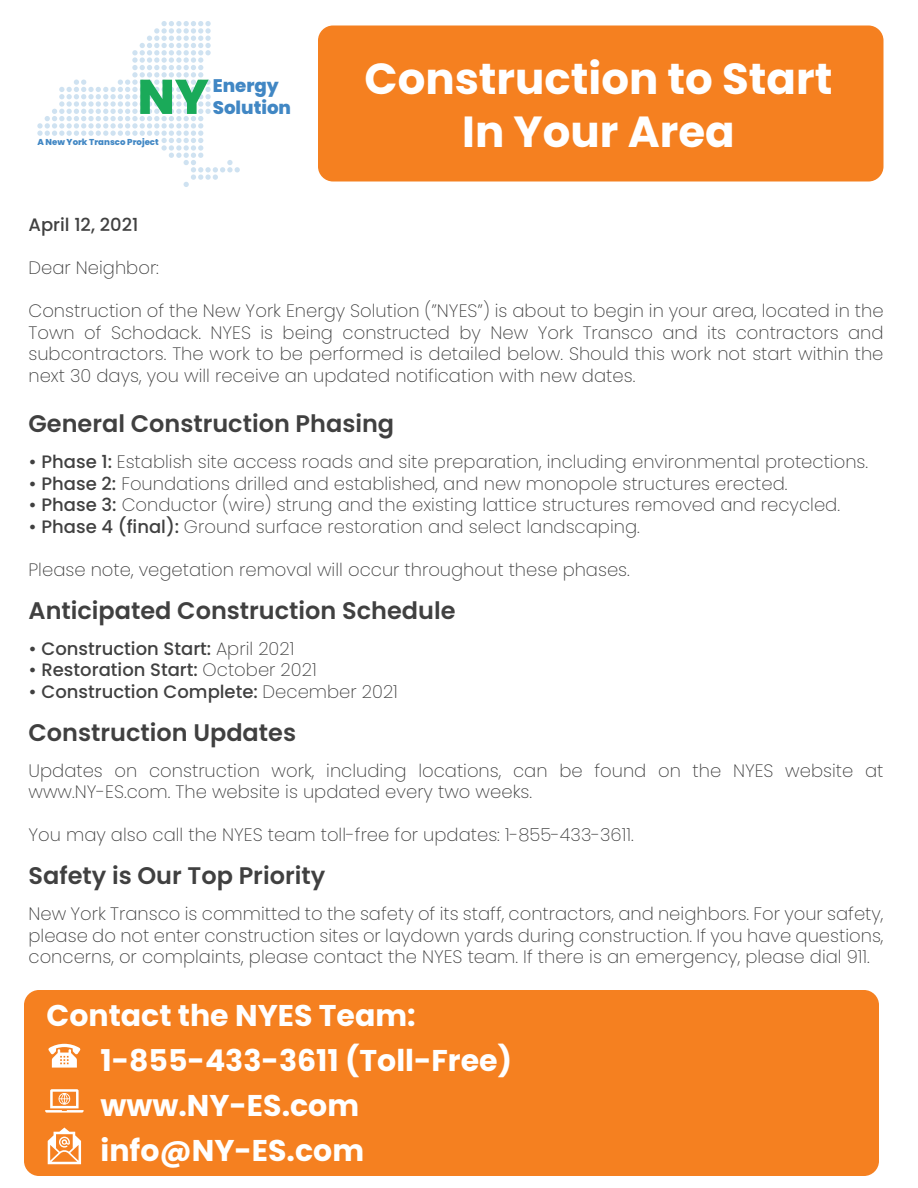
<style>
.page{position:relative;width:918px;height:1188px;background:#fff}
.page>*{position:absolute;margin:0;border:0;box-sizing:border-box;transform-origin:0 0}
.t1{font:700 43.5px/52.2px "Poppins";color:#fff;text-align:center}
.t2{font:700 30px/45px "Poppins";color:#fff}
.t3{font:600 24px "Poppins";color:rgb(0 0 0/.75)}
.t4{font:800 18.15px/21.9px "Poppins";color:#4187c4}
.t5{font:200 18px/21.6px "Poppins";color:rgb(0 0 0/.75);text-align:justify}
.t6{font:500 18px "Poppins";color:rgb(0 0 0/.75)}
.t7{font:800 8.55px "Poppins";color:#4187c4}
.s1{font-weight:500}
.s2{font-weight:200}
</style>
<div class="page">
<div style="left:318px;top:26px;width:566px;height:156px;background:#f58020;border-radius:15px"></div>
<div style="left:24px;top:990px;width:855px;height:186px;background:#f58020;border-radius:15px"></div>
<svg style="left:48px;top:1044px;width:33px;height:24px"></svg>
<svg style="left:45px;top:1089px;width:39px;height:24px"></svg>
<svg style="left:48px;top:1128px;width:33px;height:36px"></svg>
<svg style="left:37px;top:21px;width:203px;height:166px"></svg>
<p class="t7" style="left:37px;top:137px;width:123px">A New York Transco Project</p>
<p class="t4" style="left:213px;top:77px;width:80px">Energy<br>Solution</p>
<h1 class="t1" style="left:365px;top:53px;width:469px">Construction to Start<br>In Your Area</h1>
<p class="t6" style="left:28px;top:214px;width:111px">April 12, 2021</p>
<p class="t5" style="left:28px;top:257px;width:132px">Dear Neighbor:</p>
<p class="t5" style="left:28px;top:300px;width:857px">Construction of the New York Energy Solution (”NYES”) is about to begin in your area, located in the Town of Schodack. NYES is being constructed by New York Transco and its contractors and subcontractors. The work to be performed is detailed below. Should this work not start within the next 30 days, you will receive an updated notification with new dates.</p>
<h3 class="t3" style="left:28px;top:410px;width:367px">General Construction Phasing</h3>
<p class="t5" style="left:28px;top:451px;width:841px"><span class="s1">• Phase 1:</span> Establish site access roads and site preparation, including environmental protections.</p>
<p class="t5" style="left:28px;top:473px;width:761px"><span class="s1">• Phase 2:</span> Foundations drilled and established, and new monopole structures erected.</p>
<p class="t5" style="left:28px;top:494px;width:813px"><span class="s1">• Phase 3:</span> Conductor (wire) strung and the existing lattice structures removed and recycled.</p>
<p class="t5" style="left:28px;top:516px;width:613px"><span class="s1">• Phase 4 (final):</span> Ground surface restoration and select landscaping.</p>
<p class="t5" style="left:28px;top:559px;width:603px">Please note, vegetation removal will occur throughout these phases.</p>
<h3 class="t3" style="left:28px;top:597px;width:429px">Anticipated Construction Schedule</h3>
<p class="t6" style="left:28px;top:638px;width:267px">• Construction Start: <span class="s2">April 2021</span></p>
<p class="t6" style="left:28px;top:660px;width:290px">• Restoration Start: <span class="s2">October 2021</span></p>
<p class="t6" style="left:28px;top:681px;width:371px">• Construction Complete: <span class="s2">December 2021</span></p>
<h3 class="t3" style="left:28px;top:718px;width:269px">Construction Updates</h3>
<p class="t5" style="left:28px;top:760px;width:857px">Updates on construction work, including locations, can be found on the NYES website at www.NY-ES.com. The website is updated every two weeks.</p>
<p class="t5" style="left:28px;top:824px;width:607px">You may also call the NYES team toll-free for updates: 1-855-433-3611.</p>
<h3 class="t3" style="left:28px;top:862px;width:298px">Safety is Our Top Priority</h3>
<p class="t5" style="left:28px;top:903px;width:857px">New York Transco is committed to the safety of its staff, contractors, and neighbors. For your safety, please do not enter construction sites or laydown yards during construction. If you have questions, concerns, or complaints, please contact the NYES team. If there is an emergency, please dial 911.</p>
<h2 class="t2" style="left:100px;top:993px;width:413px;text-indent:-54px">Contact the NYES Team:<br>1-855-433-3611 (Toll-Free) www.NY-ES.com info@NY-ES.com</h2>
</div>
